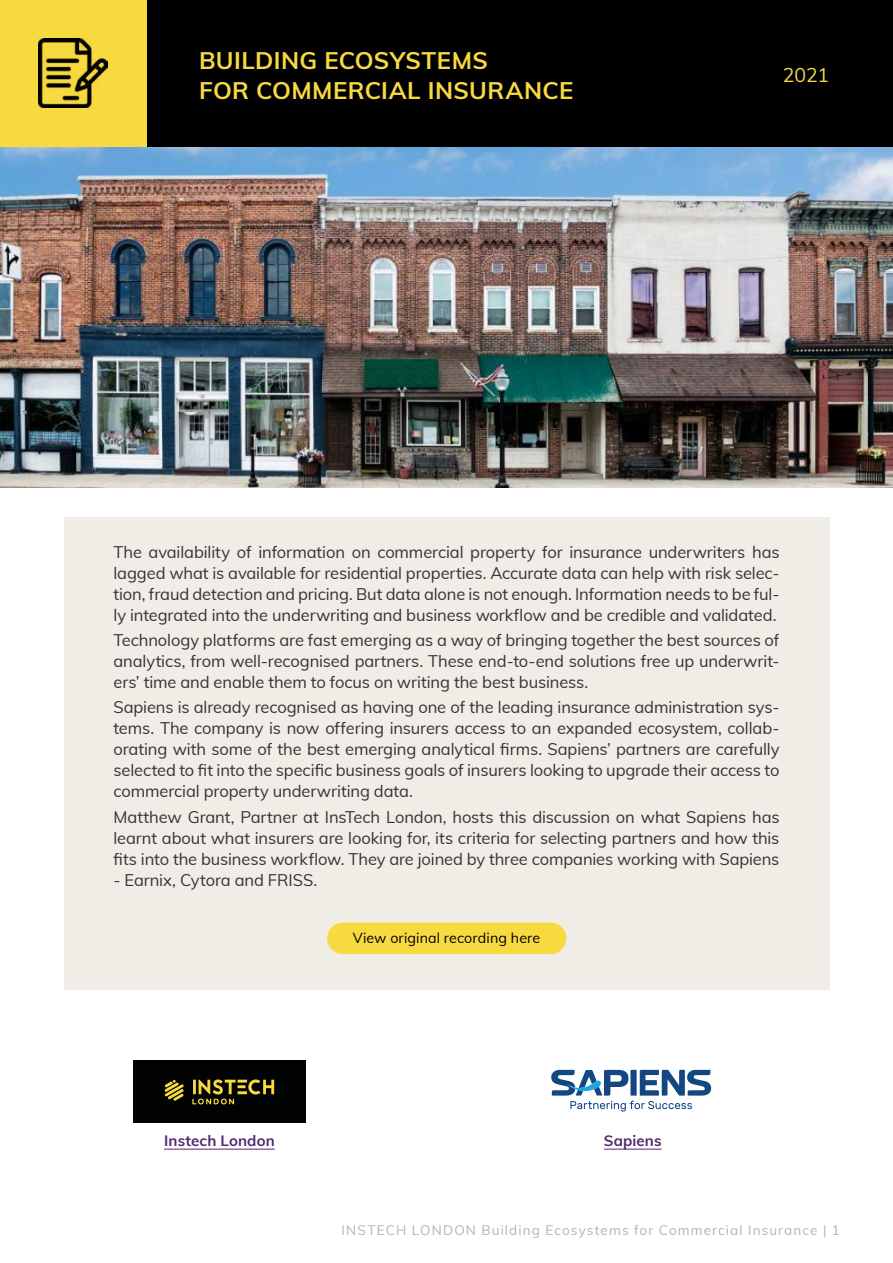
<style>
.page{position:relative;width:893px;height:1263px;background:#fff}
.page>*{position:absolute;margin:0;border:0;box-sizing:border-box;transform-origin:0 0}
.t1{font:700 24px/30px "Muli";letter-spacing:.015em;color:#f7d940}
.t2{font:19.5px "Muli";color:#f7d940}
.t3{font:16.5px/21px "Muli";letter-spacing:-.005em;color:#333;text-align:justify}
.t4{font:700 15px "Muli";letter-spacing:.005em;color:#522870}
.t5{font:14.25px "Muli";letter-spacing:.01em;color:#000}
.t6{font:13.5px "Muli";letter-spacing:.08em;color:#b3b3b3}
</style>
<div class="page">
<img style="left:0;top:147px;width:893px;height:340px">
<div style="left:80px;top:0;width:813px;height:147px;background:#000"></div>
<div style="left:0;top:0;width:146px;height:147px;background:#f7d940"></div>
<hr style="left:164px;top:1149px;width:111px;height:1px;background:#522870">
<div style="left:133px;top:1060px;width:173px;height:63px;background:#010202"></div>
<svg style="left:164px;top:1079px;width:110px;height:25px"></svg>
<hr style="left:604px;top:1149px;width:58px;height:1px;background:#522870">
<svg style="left:551px;top:1070px;width:160px;height:41px"></svg>
<img style="left:39px;top:39px;width:69px;height:69px">
<div style="left:64px;top:518px;width:765px;height:472px;background:#f0ede7"></div>
<div style="left:327px;top:923px;width:239px;height:31px;background:#f7d940;border-radius:16px"></div>
<h1 class="t1" style="left:199px;top:45px;width:376px">BUILDING ECOSYSTEMS<br>FOR COMMERCIAL INSURANCE</h1>
<p class="t2" style="left:783px;top:61px;width:48px">2021</p>
<p class="t3" style="left:113px;top:541px;width:668px">The availability of information on commercial property for insurance underwriters has lagged what is available for residential properties. Accurate data can help with risk selec&shy;tion, fraud detection and pricing. But data alone is not enough. Information needs to be ful&shy;ly integrated into the underwriting and business workflow and be credible and validated.</p>
<p class="t3" style="left:113px;top:629px;width:668px">Technology platforms are fast emerging as a way of bringing together the best sources of analytics, from well-recognised partners. These end-to-end solutions free up underwrit&shy;ers’ time and enable them to focus on writing the best business.</p>
<p class="t3" style="left:113px;top:696px;width:668px">Sapiens is already recognised as having one of the leading insurance administration sys&shy;tems. The company is now offering insurers access to an expanded ecosystem, collab&shy;orating with some of the best emerging analytical firms. Sapiens’ partners are carefully selected to fit into the specific business goals of insurers looking to upgrade their access to commercial property underwriting data.</p>
<p class="t3" style="left:113px;top:805px;width:668px">Matthew Grant, Partner at InsTech London, hosts this discussion on what Sapiens has learnt about what insurers are looking for, its criteria for selecting partners and how this fits into the business workflow. They are joined by three companies working with Sapiens</p>
<p class="t3" style="left:113px;top:868px;width:205px">- Earnix, Cytora and FRISS.</p>
<p class="t5" style="left:353px;top:928px;width:189px">View original recording here</p>
<p class="t4" style="left:164px;top:1130px;width:112px">Instech London</p>
<p class="t4" style="left:604px;top:1130px;width:59px">Sapiens</p>
<p class="t6" style="left:341px;top:1220px;width:500px">INSTECH LONDON Building Ecosystems for Commercial Insurance | 1</p>
</div>
